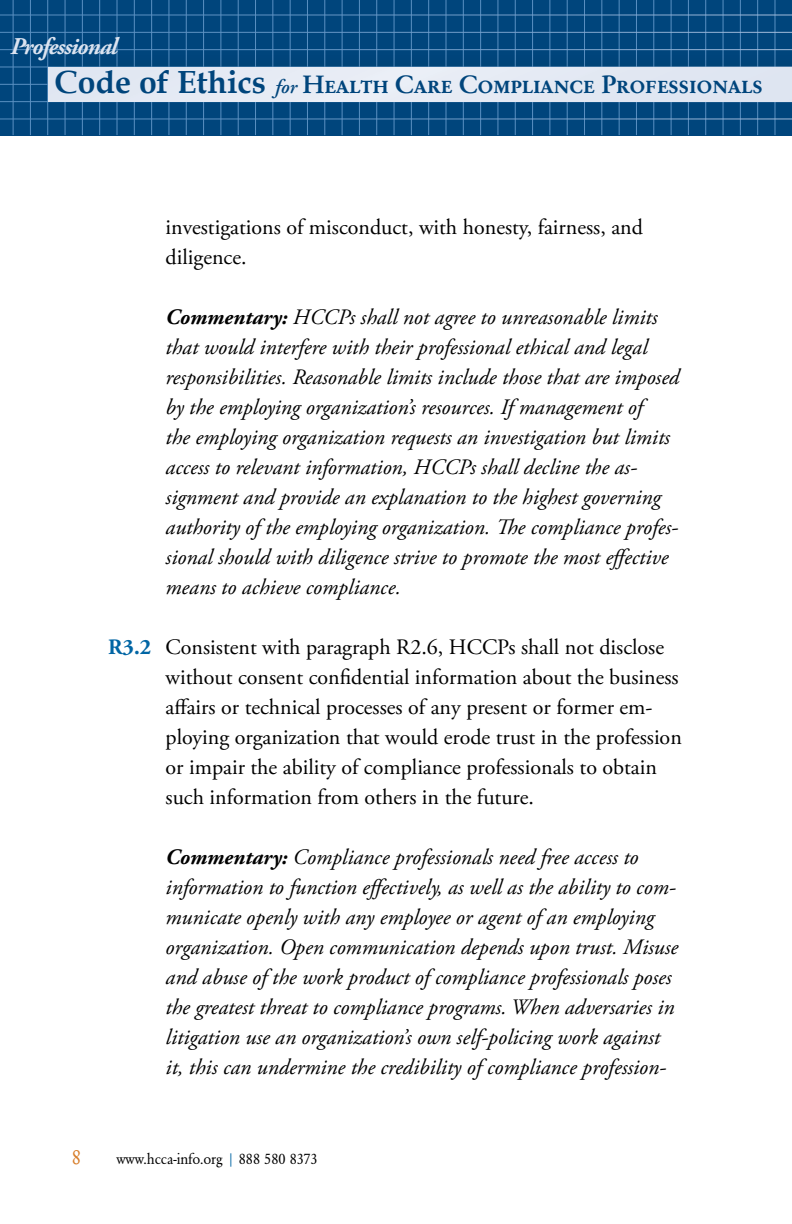
<style>
.page{position:relative;width:792px;height:1224px;background:#fff}
.page>*{position:absolute;margin:0;border:0;box-sizing:border-box;transform-origin:0 0}
.t1{font:26px "Garamond Original Caps Medium";color:#00457c}
.t2{font:italic 700 24px "Adobe Garamond Pro";letter-spacing:-.04em;color:#dbe3f0}
.t3{font:italic 22px/30px "Adobe Garamond Pro";color:#000}
.t4{font:22px/30px "Adobe Garamond Pro";color:#000}
.t5{font:22px "Garamond Original Caps Regular";color:#d77d2a}
.t6{font:condensed 16px "Garamond Std";letter-spacing:-.005em;color:#000}
.s1{font-family:"Book Antiqua";font-weight:700;font-size:32px}
.s2{font-family:"Adobe Garamond Pro";font-weight:600;font-style:italic;font-size:20px}
.s3{font-weight:700}
.s4{font-weight:700;color:#0065a4}
.s5{color:#0065a4}
</style>
<div class="page">
<div style="left:0;top:0;width:792px;height:135px;background:#00457c"></div>
<hr style="left:13px;top:0;width:1px;height:135px;background:#5a90c2">
<hr style="left:30px;top:0;width:1px;height:135px;background:#5a90c2">
<hr style="left:47px;top:0;width:1px;height:135px;background:#5a90c2">
<hr style="left:65px;top:0;width:1px;height:135px;background:#5a90c2">
<hr style="left:82px;top:0;width:1px;height:135px;background:#5a90c2">
<hr style="left:99px;top:0;width:1px;height:135px;background:#5a90c2">
<hr style="left:117px;top:0;width:1px;height:135px;background:#5a90c2">
<hr style="left:134px;top:0;width:1px;height:135px;background:#5a90c2">
<hr style="left:151px;top:0;width:1px;height:135px;background:#5a90c2">
<hr style="left:168px;top:0;width:1px;height:135px;background:#5a90c2">
<hr style="left:186px;top:0;width:1px;height:135px;background:#5a90c2">
<hr style="left:203px;top:0;width:1px;height:135px;background:#5a90c2">
<hr style="left:220px;top:0;width:1px;height:135px;background:#5a90c2">
<hr style="left:238px;top:0;width:1px;height:135px;background:#5a90c2">
<hr style="left:255px;top:0;width:1px;height:135px;background:#5a90c2">
<hr style="left:272px;top:0;width:1px;height:135px;background:#5a90c2">
<hr style="left:290px;top:0;width:1px;height:135px;background:#5a90c2">
<hr style="left:307px;top:0;width:1px;height:135px;background:#5a90c2">
<hr style="left:324px;top:0;width:1px;height:135px;background:#5a90c2">
<hr style="left:342px;top:0;width:1px;height:135px;background:#5a90c2">
<hr style="left:359px;top:0;width:1px;height:135px;background:#5a90c2">
<hr style="left:376px;top:0;width:1px;height:135px;background:#5a90c2">
<hr style="left:394px;top:0;width:1px;height:135px;background:#5a90c2">
<hr style="left:411px;top:0;width:1px;height:135px;background:#5a90c2">
<hr style="left:428px;top:0;width:1px;height:135px;background:#5a90c2">
<hr style="left:445px;top:0;width:1px;height:135px;background:#5a90c2">
<hr style="left:463px;top:0;width:1px;height:135px;background:#5a90c2">
<hr style="left:480px;top:0;width:1px;height:135px;background:#5a90c2">
<hr style="left:497px;top:0;width:1px;height:135px;background:#5a90c2">
<hr style="left:515px;top:0;width:1px;height:135px;background:#5a90c2">
<hr style="left:532px;top:0;width:1px;height:135px;background:#5a90c2">
<hr style="left:549px;top:0;width:1px;height:135px;background:#5a90c2">
<hr style="left:567px;top:0;width:1px;height:135px;background:#5a90c2">
<hr style="left:584px;top:0;width:1px;height:135px;background:#5a90c2">
<hr style="left:601px;top:0;width:1px;height:135px;background:#5a90c2">
<hr style="left:619px;top:0;width:1px;height:135px;background:#5a90c2">
<hr style="left:636px;top:0;width:1px;height:135px;background:#5a90c2">
<hr style="left:653px;top:0;width:1px;height:135px;background:#5a90c2">
<hr style="left:671px;top:0;width:1px;height:135px;background:#5a90c2">
<hr style="left:688px;top:0;width:1px;height:135px;background:#5a90c2">
<hr style="left:705px;top:0;width:1px;height:135px;background:#5a90c2">
<hr style="left:723px;top:0;width:1px;height:135px;background:#5a90c2">
<hr style="left:740px;top:0;width:1px;height:135px;background:#5a90c2">
<hr style="left:757px;top:0;width:1px;height:135px;background:#5a90c2">
<hr style="left:774px;top:0;width:1px;height:135px;background:#5a90c2">
<hr style="left:0;top:15px;width:792px;height:1px;background:#fff">
<hr style="left:0;top:32px;width:792px;height:1px;background:#fff">
<hr style="left:0;top:49px;width:792px;height:1px;background:#fff">
<hr style="left:0;top:118px;width:792px;height:1px;background:#fff">
<hr style="left:0;top:84px;width:792px;height:1px;background:#fff">
<hr style="left:0;top:66px;width:792px;height:1px;background:#fff">
<hr style="left:0;top:101px;width:792px;height:1px;background:#fff">
<div style="left:45px;top:54px;width:747px;height:57px;background:#0a394a;opacity:.1"></div>
<div style="left:48px;top:68px;width:744px;height:33px;background:#e4e9f4"></div>
<p class="t2" style="left:10px;top:32px;width:108px">Professional</p>
<p class="t1" style="left:55px;top:69px;width:710px"><span class="s1">Code of Ethics</span> <span class="s2">for</span> Health Care Compliance Professionals</p>
<p class="t4" style="left:166px;top:213px;width:479px">investigations of misconduct, with honesty, fairness, and diligence.</p>
<p class="t3" style="left:166px;top:303px;width:515px"><span class="s3">Commentary:</span> HCCPs shall not agree to unreasonable limits that would interfere with their professional ethical and legal responsibilities. Reasonable limits include those that are imposed by the employing organization’s resources. If management of<br>the employing organization requests an investigation but limits access to relevant information, HCCPs shall decline the as&shy;signment and provide an explanation to the highest governing authority of the employing organization. The compliance profes&shy;sional should with diligence strive to promote the most effective means to achieve compliance.</p>
<p class="t4" style="left:166px;top:633px;width:518px;text-indent:-58px"><span class="s4">R3.2</span> Consistent with paragraph R2.6, HCCPs shall not disclose without consent confidential information about the business affairs or technical processes of any present or former em&shy;ploying organization that would erode trust in the profession or impair the ability of compliance professionals to obtain such information from others in the future.</p>
<p class="t3" style="left:166px;top:843px;width:514px"><span class="s3">Commentary:</span> Compliance professionals need free access to information to function effectively, as well as the ability to com&shy;municate openly with any employee or agent of an employing organization. Open communication depends upon trust. Misuse and abuse of the work product of compliance professionals poses the greatest threat to compliance programs. When adversaries in litigation use an organization’s own self-policing work against it, this can undermine the credibility of compliance profession-</p>
<p class="t5" style="left:72px;top:1144px;width:10px">8</p>
<p class="t6" style="left:116px;top:1149px;width:203px">www.hcca-info.org <span class="s5">|</span> 888 580 8373</p>
</div>
